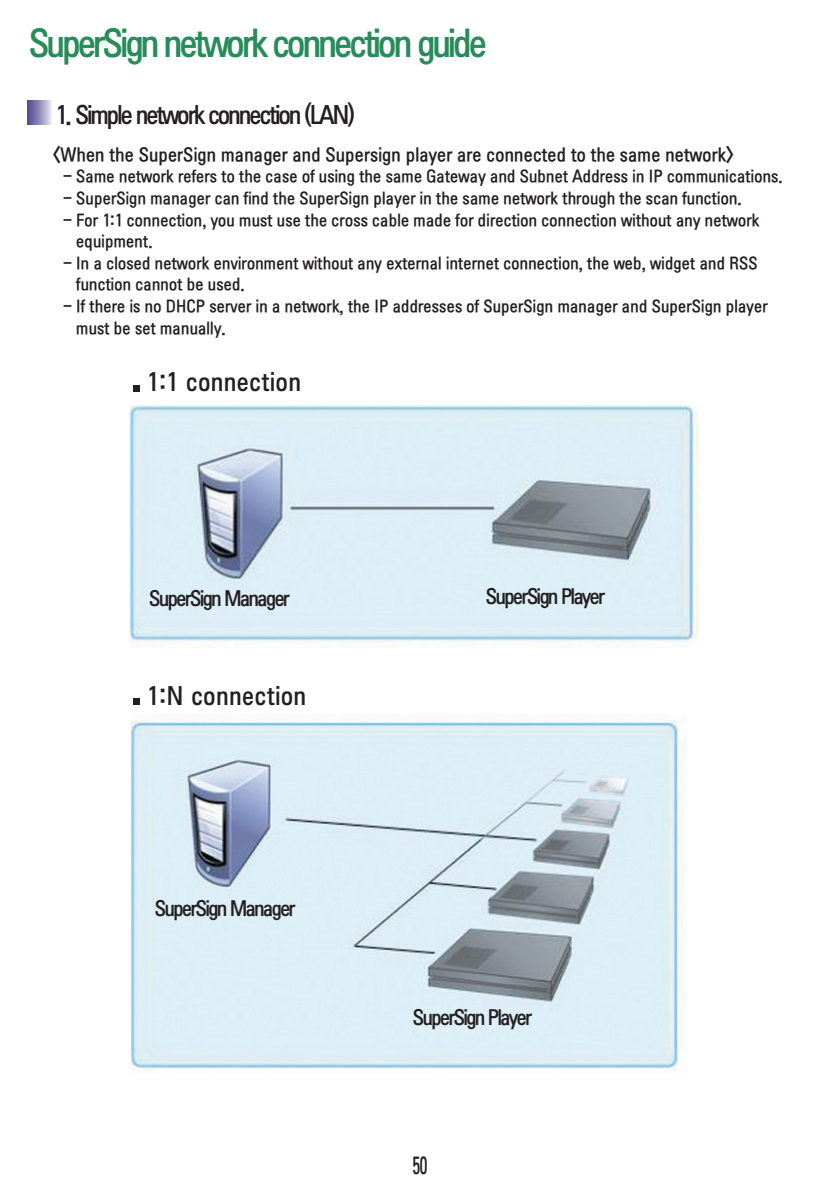
<style>
.page{position:relative;width:840px;height:1191px;background:#fff}
.page>*{position:absolute;margin:0;border:0;box-sizing:border-box;transform-origin:0 0}
.t1{font:36px "LG Display Kor Cn";letter-spacing:-.1em;color:#288c5a}
.t2{font:24px "LG Display Kor Cn";letter-spacing:-.1em;color:#231f20}
.t3{font:24px "LG Display Kor Cn";color:#231f20}
.t4{font:22px "LG Display Kor Cn";color:#231f20;scale:.7 1}
.t5{font:20px "LG Display Eng";letter-spacing:-.025em;color:#231f20}
.t6{font:20px "LG Display Kor Cn";letter-spacing:-.1em;color:#231f20}
.t7{font:18px/21.6px "LG Display Eng";letter-spacing:-.025em;color:#231f20}
</style>
<div class="page">
<svg style="left:27px;top:100px;width:24px;height:24px"></svg>
<svg style="left:134px;top:385px;width:6px;height:6px"></svg>
<svg style="left:134px;top:699px;width:6px;height:6px"></svg>
<img style="left:131px;top:405px;width:567px;height:241px">
<img style="left:132px;top:720px;width:554px;height:351px">
<h1 class="t1" style="left:28px;top:18px;width:460px">SuperSign network connection guide</h1>
<h2 class="t2" style="left:56px;top:98px;width:301px">1. Simple network connection (LAN)</h2>
<p class="t5" style="left:53px;top:139px;width:682px">&lt;When the SuperSign manager and Supersign player are connected to the same network&gt;</p>
<p class="t7" style="left:63px;top:164px;width:721px">- Same network refers to the case of using the same Gateway and Subnet Address in IP communications.</p>
<p class="t7" style="left:63px;top:186px;width:680px">- SuperSign manager can find the SuperSign player in the same network through the scan function.</p>
<p class="t7" style="left:76px;top:208px;width:684px;text-indent:-13px">- For 1:1 connection, you must use the cross cable made for direction connection without any network equipment.</p>
<p class="t7" style="left:76px;top:251px;width:683px;text-indent:-13px">- In a closed network environment without any external internet connection, the web, widget and RSS function cannot be used.</p>
<p class="t7" style="left:76px;top:294px;width:693px;text-indent:-13px">- If there is no DHCP server in a network, the IP addresses of SuperSign manager and SuperSign player must be set manually.</p>
<h2 class="t3" style="left:147px;top:365px;width:155px">1:1 connection</h2>
<p class="t6" style="left:149px;top:584px;width:142px">SuperSign Manager</p>
<p class="t6" style="left:485px;top:582px;width:121px">SuperSign Player</p>
<h2 class="t3" style="left:147px;top:679px;width:161px">1:N connection</h2>
<p class="t6" style="left:154px;top:894px;width:142px">SuperSign Manager</p>
<p class="t6" style="left:412px;top:1003px;width:121px">SuperSign Player</p>
<p class="t4" style="left:412px;top:1150px;width:23px">50</p>
</div>
